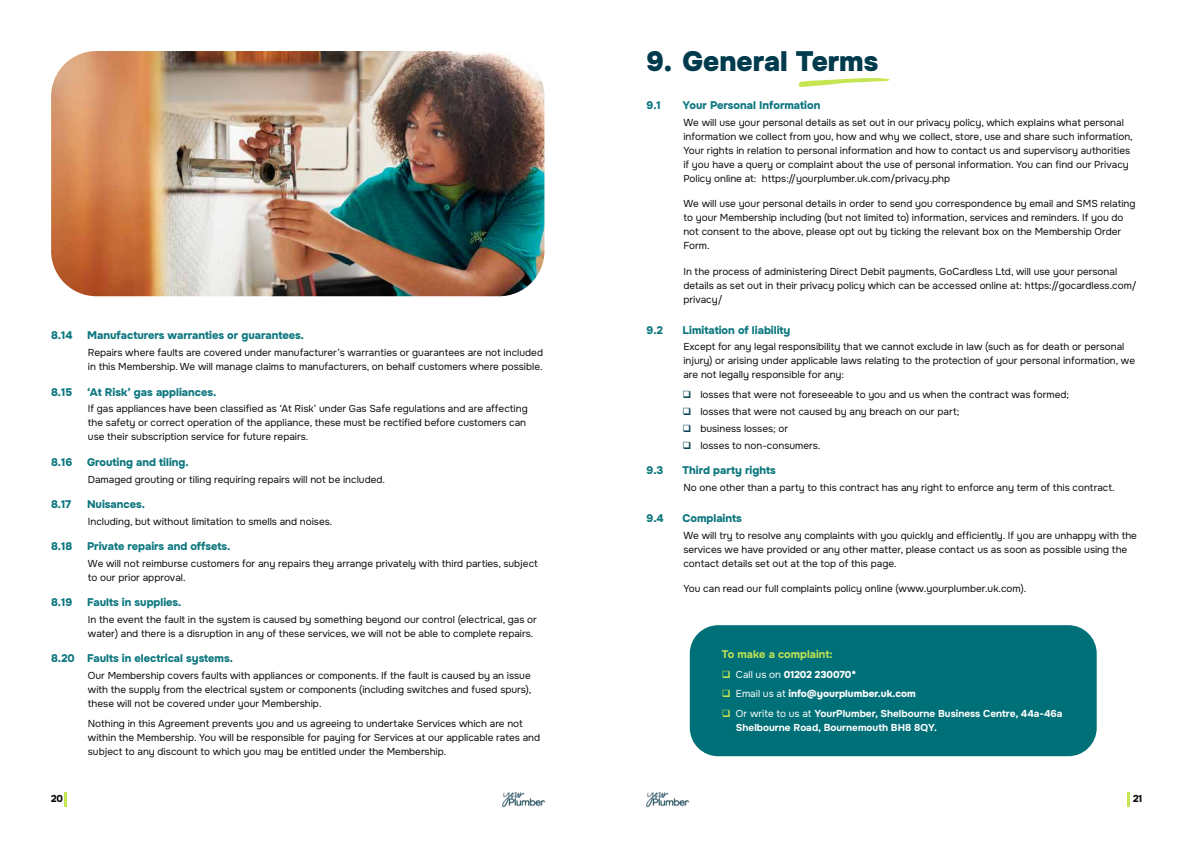
<style>
.page{position:relative;width:1191px;height:842px;background:#fff}
.page>*{position:absolute;margin:0;border:0;box-sizing:border-box;transform-origin:0 0}
.t1{font:900 28px "Onest";color:#003b4d}
.t2{font:800 11px "Onest";color:#0d777f}
.t3{font:700 11px "Onest";color:#c5e552}
.t4{font:10px/14px "Onest";color:#0d0d0d}
.t5{font:700 10px/19.7px "Onest";color:#fff}
.t6{font:800 10px "Onest";color:#0d0d0d}
.s1{font-weight:400}
.s2{font-weight:800}
</style>
<div class="page">
<div style="left:690px;top:625px;width:406px;height:131px;background:#007078;border-radius:28px"></div>
<img style="left:51px;top:51px;width:493px;height:245px">
<svg style="left:798px;top:78px;width:92px;height:9px"></svg>
<hr style="left:64px;top:792px;width:3px;height:14px;background:#c5e552">
<hr style="left:1126px;top:792px;width:3px;height:14px;background:#c5e552">
<img style="left:502px;top:792px;width:42px;height:14px">
<img style="left:646px;top:792px;width:42px;height:14px">
<p class="t2" style="left:51px;top:328px;width:23px">8.14</p>
<p class="t2" style="left:87px;top:328px;width:218px">Manufacturers warranties or guarantees.</p>
<p class="t4" style="left:88px;top:346px;width:456px">Repairs where faults are covered under manufacturer’s warranties or guarantees are not included in this Membership. We will manage claims to manufacturers, on behalf customers where possible.</p>
<p class="t2" style="left:51px;top:385px;width:23px">8.15</p>
<p class="t2" style="left:87px;top:385px;width:131px">‘At Risk’ gas appliances.</p>
<p class="t4" style="left:88px;top:402px;width:441px">If gas appliances have been classified as ‘At Risk’ under Gas Safe regulations and are affecting the safety or correct operation of the appliance, these must be rectified before customers can use their subscription service for future repairs.</p>
<p class="t2" style="left:51px;top:455px;width:23px">8.16</p>
<p class="t2" style="left:87px;top:455px;width:103px">Grouting and tiling.</p>
<p class="t4" style="left:88px;top:472px;width:299px">Damaged grouting or tiling requiring repairs will not be included.</p>
<p class="t2" style="left:51px;top:497px;width:22px">8.17</p>
<p class="t2" style="left:87px;top:497px;width:59px">Nuisances.</p>
<p class="t4" style="left:88px;top:514px;width:246px">Including, but without limitation to smells and noises.</p>
<p class="t2" style="left:51px;top:539px;width:23px">8.18</p>
<p class="t2" style="left:87px;top:539px;width:145px">Private repairs and offsets.</p>
<p class="t4" style="left:88px;top:557px;width:451px">We will not reimburse customers for any repairs they arrange privately with third parties, subject to our prior approval.</p>
<p class="t2" style="left:51px;top:595px;width:23px">8.19</p>
<p class="t2" style="left:87px;top:595px;width:96px">Faults in supplies.</p>
<p class="t4" style="left:88px;top:613px;width:450px">In the event the fault in the system is caused by something beyond our control (electrical, gas or water) and there is a disruption in any of these services, we will not be able to complete repairs.</p>
<p class="t2" style="left:51px;top:651px;width:183px">8.20 Faults in electrical systems.</p>
<p class="t4" style="left:88px;top:669px;width:445px;text-align:justify">Our Membership covers faults with appliances or components. If the fault is caused by an issue with the supply from the electrical system or components (including switches and fused spurs), these will not be covered under your Membership.</p>
<p class="t4" style="left:88px;top:717px;width:454px">Nothing in this Agreement prevents you and us agreeing to undertake Services which are not within the Membership. You will be responsible for paying for Services at our applicable rates and subject to any discount to which you may be entitled under the Membership.</p>
<h1 class="t1" style="left:646px;top:43px;width:233px">9. General Terms</h1>
<p class="t2" style="left:646px;top:98px;width:16px">9.1</p>
<p class="t2" style="left:682px;top:98px;width:139px">Your Personal Information</p>
<p class="t4" style="left:683px;top:116px;width:451px">We will use your personal details as set out in our privacy policy, which explains what personal information we collect from you, how and why we collect, store, use and share such information, Your rights in relation to personal information and how to contact us and supervisory authorities if you have a query or complaint about the use of personal information. You can find our Privacy Policy online at: https://yourplumber.uk.com/privacy.php</p>
<p class="t4" style="left:683px;top:197px;width:454px">We will use your personal details in order to send you correspondence by email and SMS relating to your Membership including (but not limited to) information, services and reminders. If you do not consent to the above, please opt out by ticking the relevant box on the Membership Order Form.</p>
<p class="t4" style="left:683px;top:264px;width:455px">In the process of administering Direct Debit payments, GoCardless Ltd, will use your personal details as set out in their privacy policy which can be accessed online at: https://gocardless.com/ privacy/</p>
<p class="t2" style="left:646px;top:323px;width:18px">9.2</p>
<p class="t2" style="left:682px;top:323px;width:109px">Limitation of liability</p>
<p class="t4" style="left:683px;top:340px;width:453px">Except for any legal responsibility that we cannot exclude in law (such as for death or personal injury) or arising under applicable laws relating to the protection of your personal information, we are not legally responsible for any:</p>
<p class="t4" style="left:700px;top:386px;width:370px;line-height:16.8px">losses that were not foreseeable to you and us when the contract was formed; losses that were not caused by any breach on our part;<br>business losses; or<br>losses to non-consumers.</p>
<p class="t2" style="left:646px;top:463px;width:18px">9.3</p>
<p class="t2" style="left:682px;top:463px;width:95px">Third party rights</p>
<p class="t4" style="left:683px;top:480px;width:433px">No one other than a party to this contract has any right to enforce any term of this contract.</p>
<p class="t2" style="left:646px;top:511px;width:19px">9.4</p>
<p class="t2" style="left:682px;top:511px;width:61px">Complaints</p>
<p class="t4" style="left:683px;top:528px;width:455px">We will try to resolve any complaints with you quickly and efficiently. If you are unhappy with the services we have provided or any other matter, please contact us as soon as possible using the contact details set out at the top of this page.</p>
<p class="t4" style="left:683px;top:582px;width:344px">You can read our full complaints policy online (www.yourplumber.uk.com).</p>
<p class="t3" style="left:722px;top:647px;width:112px">To make a complaint:</p>
<p class="t5" style="left:736px;top:664px;width:328px"><span class="s1">Call us on</span> <span class="s2">01202 230070*<br></span><span class="s1">Email us at</span> <span class="s2">info@yourplumber.uk.com<br></span><span class="s1">Or write to us at</span> YourPlumber, Shelbourne Business Centre, 44a-46a</p>
<p class="t5" style="left:736px;top:718px;width:202px">Shelbourne Road, Bournemouth BH8 8QY.</p>
<p class="t6" style="left:51px;top:792px;width:14px">20</p>
<p class="t6" style="left:1133px;top:792px;width:11px">21</p>
</div>
